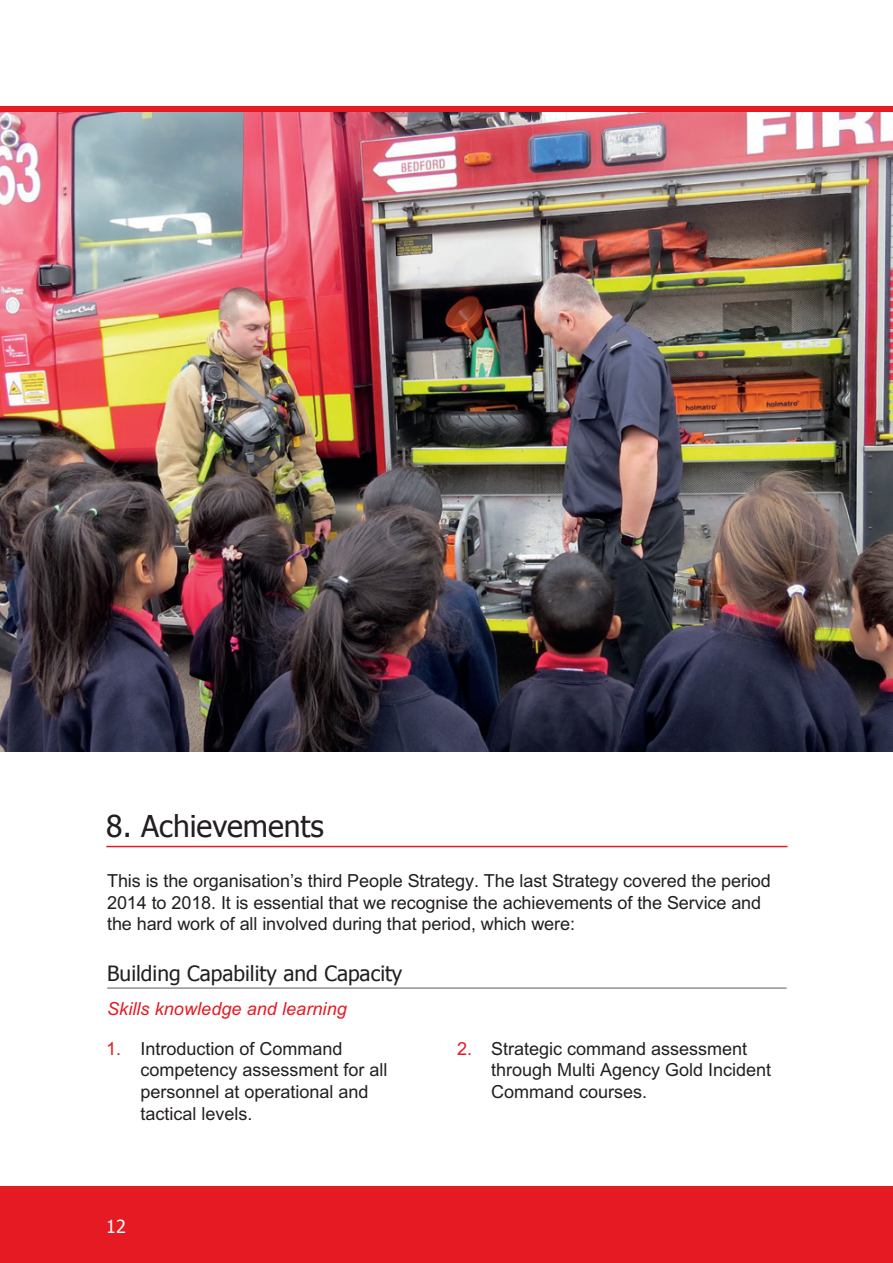
<style>
.page{position:relative;width:893px;height:1263px;background:#fff}
.page>*{position:absolute;margin:0;border:0;box-sizing:border-box;transform-origin:0 0}
.t1{font:30px "Tahoma";color:#231f20}
.t2{font:21px "Tahoma";color:#231f20}
.t3{font:18px/21.6px "M Arial";letter-spacing:-.005em;color:#231f20}
.t4{font:italic 18px "M Arial";letter-spacing:.005em;color:#e51a23}
.t5{font:18px "Tahoma";color:#fff}
.s1{color:#e51a23}
</style>
<div class="page">
<div style="left:0;top:1186px;width:893px;height:77px;background:#e51a23"></div>
<div style="left:0;top:106px;width:893px;height:7px;background:#e51a23"></div>
<hr style="left:106px;top:846px;width:681px;height:1px;background:#e51a23">
<hr style="left:107px;top:987px;width:680px;height:2px;background:#919295">
<img style="left:0;top:113px;width:893px;height:639px">
<h1 class="t1" style="left:106px;top:806px;width:219px">8. Achievements</h1>
<p class="t3" style="left:107px;top:870px;width:665px">This is the organisation’s third People Strategy. The last Strategy covered the period<br>2014 to 2018. It is essential that we recognise the achievements of the Service and the hard work of all involved during that period, which were:</p>
<p class="t2" style="left:107px;top:959px;width:297px">Building Capability and Capacity</p>
<p class="t4" style="left:107px;top:999px;width:241px">Skills knowledge and learning</p>
<p class="t3" style="left:140px;top:1037px;width:249px;text-indent:-34px"><span class="s1">1.</span> Introduction of Command competency assessment for all personnel at operational and tactical levels.</p>
<p class="t3" style="left:491px;top:1038px;width:282px;text-indent:-34px"><span class="s1">2.</span> Strategic command assessment through Multi Agency Gold Incident<br>Command courses.</p>
<p class="t5" style="left:106px;top:1214px;width:21px">12</p>
</div>
